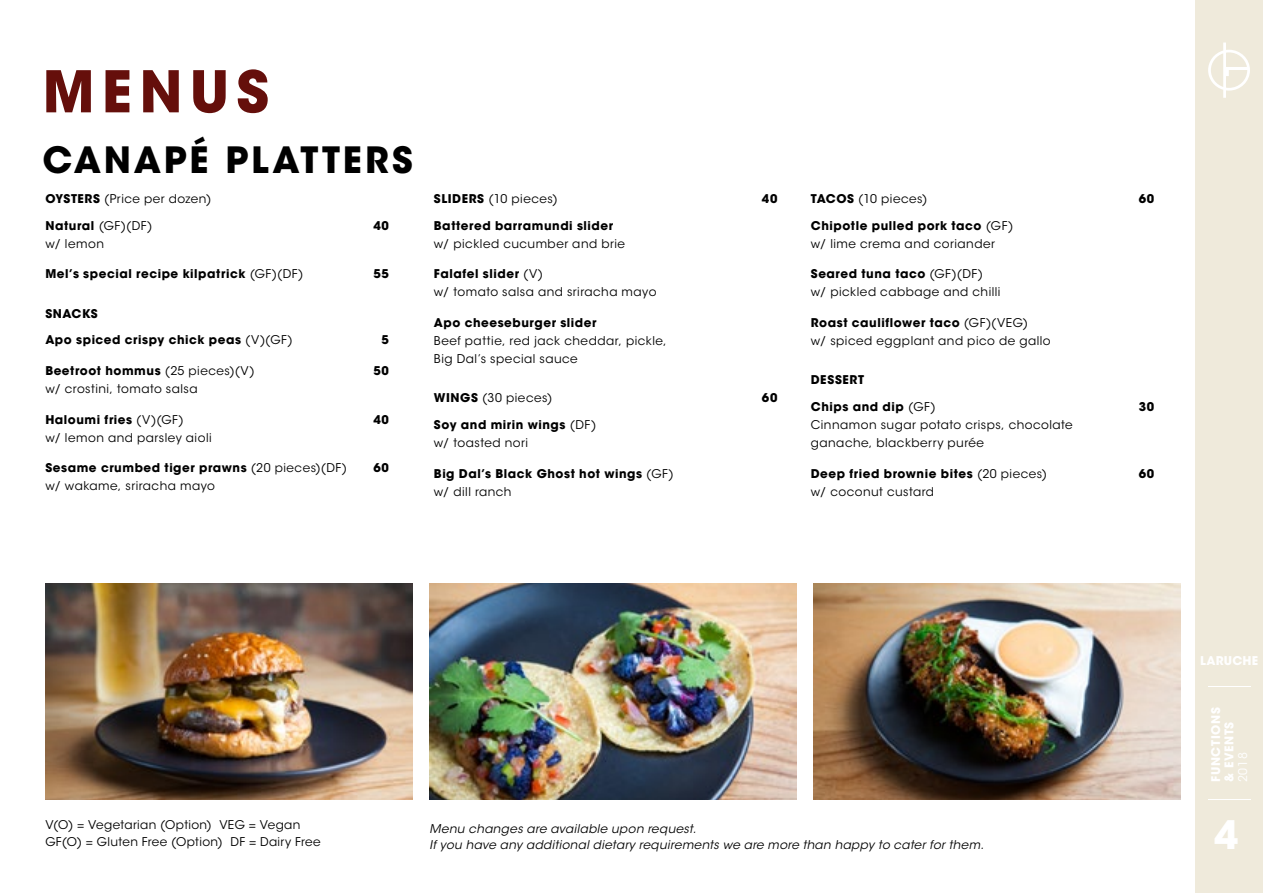
<style>
.page{position:relative;width:1263px;height:893px;background:#fff}
.page>*{position:absolute;margin:0;border:0;box-sizing:border-box;transform-origin:0 0}
.t1{font:700 57px "ITC Avant Garde Std";letter-spacing:.125em;color:#650f0b}
.t2{font:700 39px "ITC Avant Garde Std";color:#fff}
.t3{font:700 36px "ITC Avant Garde Std";letter-spacing:.075em;color:#000}
.t4{font:12px/18px "ITC Avant Garde Std";letter-spacing:.04em;color:#000}
.t5{font:700 12px/18px "ITC Avant Garde Std";letter-spacing:.045em;color:#000}
.t6{font:italic 12px/16.5px "ITC Avant Garde Std";letter-spacing:.03em;color:#000}
.t7{font:700 12px/13.5px "ITC Avant Garde Std";letter-spacing:.05em;color:#fff}
.t8{font:700 12px "ITC Avant Garde Std";letter-spacing:.02em;color:#fff}
.t9{font:12px "ITC Avant Garde Std";color:#fff}
.s1{font-weight:700}
.s2{font-weight:400}
</style>
<div class="page">
<div style="left:1195px;top:0;width:68px;height:893px;background:#efeadb"></div>
<hr style="left:1208px;top:799px;width:42px;height:1px;background:#fff">
<hr style="left:1208px;top:686px;width:42px;height:1px;background:#fff">
<svg style="left:1208px;top:43px;width:42px;height:55px"></svg>
<img style="left:429px;top:584px;width:368px;height:215px">
<img style="left:45px;top:584px;width:367px;height:215px">
<img style="left:814px;top:584px;width:367px;height:215px">
<h1 class="t1" style="left:43px;top:54px;width:228px">MENUS</h1>
<h3 class="t3" style="left:43px;top:137px;width:372px">CANAPÉ PLATTERS</h3>
<p class="t4" style="left:45px;top:190px;width:167px"><span class="s1">OYSTERS</span> (Price per dozen)</p>
<p class="t4" style="left:45px;top:216px;width:109px"><span class="s1">Natural</span> (GF)(DF)</p>
<p class="t5" style="left:373px;top:216px;width:17px">40</p>
<p class="t4" style="left:45px;top:234px;width:60px">w/ lemon</p>
<p class="t5" style="left:45px;top:265px;width:260px">Mel’s special recipe kilpatrick <span class="s2">(GF)(DF)</span></p>
<p class="t5" style="left:373px;top:265px;width:17px">55</p>
<p class="t5" style="left:45px;top:304px;width:54px">SNACKS</p>
<p class="t5" style="left:45px;top:331px;width:249px">Apo spiced crispy chick peas <span class="s2">(V)(GF)</span></p>
<p class="t5" style="left:381px;top:331px;width:9px">5</p>
<p class="t5" style="left:45px;top:361px;width:211px">Beetroot hommus <span class="s2">(25 pieces)(V)</span></p>
<p class="t5" style="left:373px;top:361px;width:17px">50</p>
<p class="t4" style="left:45px;top:380px;width:154px">w/ crostini, tomato salsa</p>
<p class="t5" style="left:45px;top:410px;width:140px">Haloumi fries <span class="s2">(V)(GF)</span></p>
<p class="t5" style="left:373px;top:410px;width:17px">40</p>
<p class="t4" style="left:45px;top:428px;width:168px">w/ lemon and parsley aioli</p>
<p class="t5" style="left:45px;top:459px;width:303px">Sesame crumbed tiger prawns <span class="s2">(20 pieces)(DF)</span></p>
<p class="t5" style="left:373px;top:459px;width:17px">60</p>
<p class="t4" style="left:45px;top:477px;width:171px">w/ wakame, sriracha mayo</p>
<p class="t4" style="left:434px;top:190px;width:125px"><span class="s1">SLIDERS</span> (10 pieces)</p>
<p class="t5" style="left:762px;top:190px;width:17px">40</p>
<p class="t5" style="left:434px;top:216px;width:181px">Battered barramundi slider</p>
<p class="t4" style="left:434px;top:234px;width:193px">w/ pickled cucumber and brie</p>
<p class="t4" style="left:434px;top:265px;width:224px"><span class="s1">Falafel slider</span> (V)<br>w/ tomato salsa and sriracha mayo</p>
<p class="t5" style="left:434px;top:314px;width:164px">Apo cheeseburger slider</p>
<p class="t4" style="left:434px;top:332px;width:234px">Beef pattie, red jack cheddar, pickle,<br>Big Dal’s special sauce</p>
<p class="t4" style="left:434px;top:389px;width:120px"><span class="s1">WINGS</span> (30 pieces)</p>
<p class="t5" style="left:762px;top:389px;width:17px">60</p>
<p class="t4" style="left:434px;top:416px;width:164px"><span class="s1">Soy and mirin wings</span> (DF) w/ toasted nori</p>
<p class="t5" style="left:434px;top:464px;width:241px">Big Dal’s Black Ghost hot wings <span class="s2">(GF) w/ dill ranch</span></p>
<p class="t4" style="left:811px;top:190px;width:118px"><span class="s1">TACOS</span> (10 pieces)</p>
<p class="t5" style="left:1139px;top:190px;width:17px">60</p>
<p class="t4" style="left:811px;top:216px;width:204px"><span class="s1">Chipotle pulled pork taco</span> (GF) w/ lime crema and coriander</p>
<p class="t4" style="left:811px;top:265px;width:191px"><span class="s1">Seared tuna taco</span> (GF)(DF) w/ pickled cabbage and chilli</p>
<p class="t4" style="left:811px;top:314px;width:241px"><span class="s1">Roast cauliflower taco</span> (GF)(VEG)<br>w/ spiced eggplant and pico de gallo</p>
<p class="t5" style="left:811px;top:371px;width:55px">DESSERT</p>
<p class="t5" style="left:811px;top:397px;width:126px">Chips and dip <span class="s2">(GF)</span></p>
<p class="t5" style="left:1139px;top:397px;width:17px">30</p>
<p class="t4" style="left:811px;top:416px;width:263px">Cinnamon sugar potato crisps, chocolate ganache, blackberry purée</p>
<p class="t5" style="left:811px;top:464px;width:238px">Deep fried brownie bites <span class="s2">(20 pieces)</span></p>
<p class="t5" style="left:1139px;top:464px;width:17px">60</p>
<p class="t4" style="left:811px;top:482px;width:125px">w/ coconut custard</p>
<p class="t4" style="left:45px;top:817px;width:277px;line-height:16.5px">V(O) = Vegetarian (Option) VEG = Vegan<br>GF(O) = Gluten Free (Option) DF = Dairy Free</p>
<p class="t6" style="left:429px;top:820px;width:556px">Menu changes are available upon request.<br>If you have any additional dietary requirements we are more than happy to cater for them.</p>
<p class="t8" style="left:1200px;top:653px;width:59px">LARUCHE</p>
<p class="t7" style="left:1209px;top:782px;width:76px;rotate:-90deg">FUNCTIONS &amp; EVENTS</p>
<p class="t9" style="left:1235px;top:782px;width:31px;rotate:-90deg">2018</p>
<h2 class="t2" style="left:1214px;top:810px;width:26px">4</h2>
</div>
